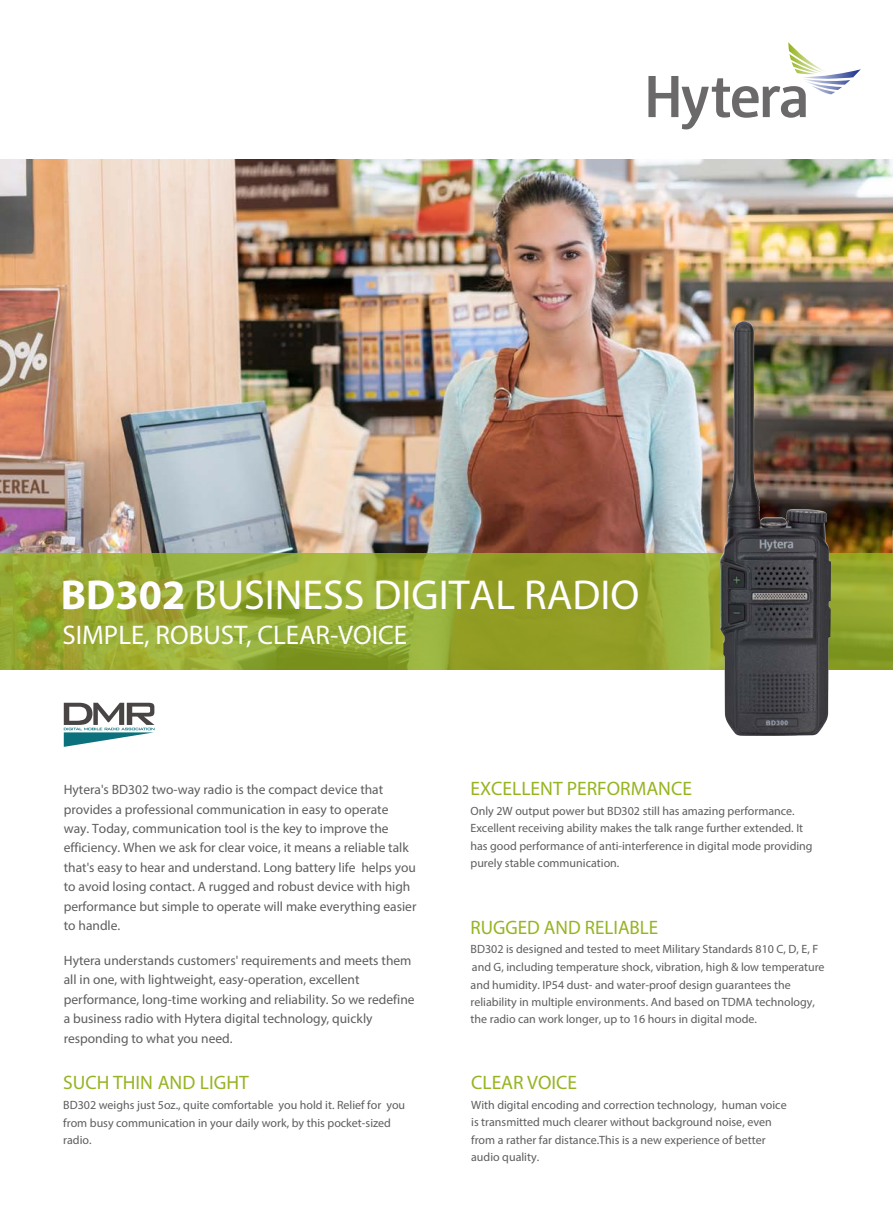
<style>
.page{position:relative;width:893px;height:1212px;background:#fff}
.page>*{position:absolute;margin:0;border:0;box-sizing:border-box;transform-origin:0 0}
.t1{font:42px "Myriad Pro";color:#fefefe}
.t2{font:27px "Myriad Pro";color:#fefefe}
.t3{font:19.5px "Myriad Pro";color:#96b421}
.t4{font:13.5px/19.5px "Myriad Pro";color:#5f5d5d}
.t5{font:12px/17.4px "Myriad Pro";color:#5f5d5d}
.s1{font-weight:700}
</style>
<div class="page">
<img style="left:0;top:159px;width:893px;height:394px">
<svg style="left:648px;top:42px;width:213px;height:87px"></svg>
<div style="left:0;top:553px;width:893px;height:116px;background:#96b421;opacity:.8"></div>
<svg style="left:64px;top:703px;width:90px;height:44px"></svg>
<img style="left:721px;top:321px;width:110px;height:414px">
<h1 class="t1" style="left:61px;top:577px;width:580px"><span class="s1">BD302</span> BUSINESS DIGITAL RADIO</h1>
<h2 class="t2" style="left:63px;top:623px;width:346px">SIMPLE, ROBUST, CLEAR-VOICE</h2>
<p class="t4" style="left:64px;top:780px;width:354px">Hytera's BD302 two-way radio is the compact device that provides a professional communication in easy to operate way. Today, communication tool is the key to improve the efficiency. When we ask for clear voice, it means a reliable talk that's easy to hear and understand. Long battery life helps you to avoid losing contact. A rugged and robust device with high performance but simple to operate will make everything easier to handle.</p>
<p class="t4" style="left:64px;top:952px;width:352px">Hytera understands customers' requirements and meets them all in one, with lightweight, easy-operation, excellent performance, long-time working and reliability. So we redefine a business radio with Hytera digital technology, quickly responding to what you need.</p>
<h3 class="t3" style="left:63px;top:1074px;width:187px">SUCH THIN AND LIGHT</h3>
<p class="t5" style="left:63px;top:1096px;width:343px">BD302 weighs just 5oz., quite comfortable you hold it. Relief for you from busy communication in your daily work, by this pocket-sized radio.</p>
<h3 class="t3" style="left:470px;top:780px;width:223px">EXCELLENT PERFORMANCE</h3>
<p class="t5" style="left:470px;top:803px;width:344px">Only 2W output power but BD302 still has amazing performance.<br>Excellent receiving ability makes the talk range further extended. It has good performance of anti-interference in digital mode providing purely stable communication.</p>
<h3 class="t3" style="left:471px;top:919px;width:189px">RUGGED AND RELIABLE</h3>
<p class="t5" style="left:471px;top:942px;width:355px">BD302 is designed and tested to meet Military Standards 810 C, D, E, F and G, including temperature shock, vibration, high &amp; low temperature and humidity. IP54 dust- and water-proof design guarantees the reliability in multiple environments. And based on TDMA technology, the radio can work longer, up to 16 hours in digital mode.</p>
<h3 class="t3" style="left:471px;top:1074px;width:107px">CLEAR VOICE</h3>
<p class="t5" style="left:471px;top:1098px;width:317px">With digital encoding and correction technology, human voice is transmitted much clearer without background noise, even from a rather far distance.This is a new experience of better audio quality.</p>
</div>
